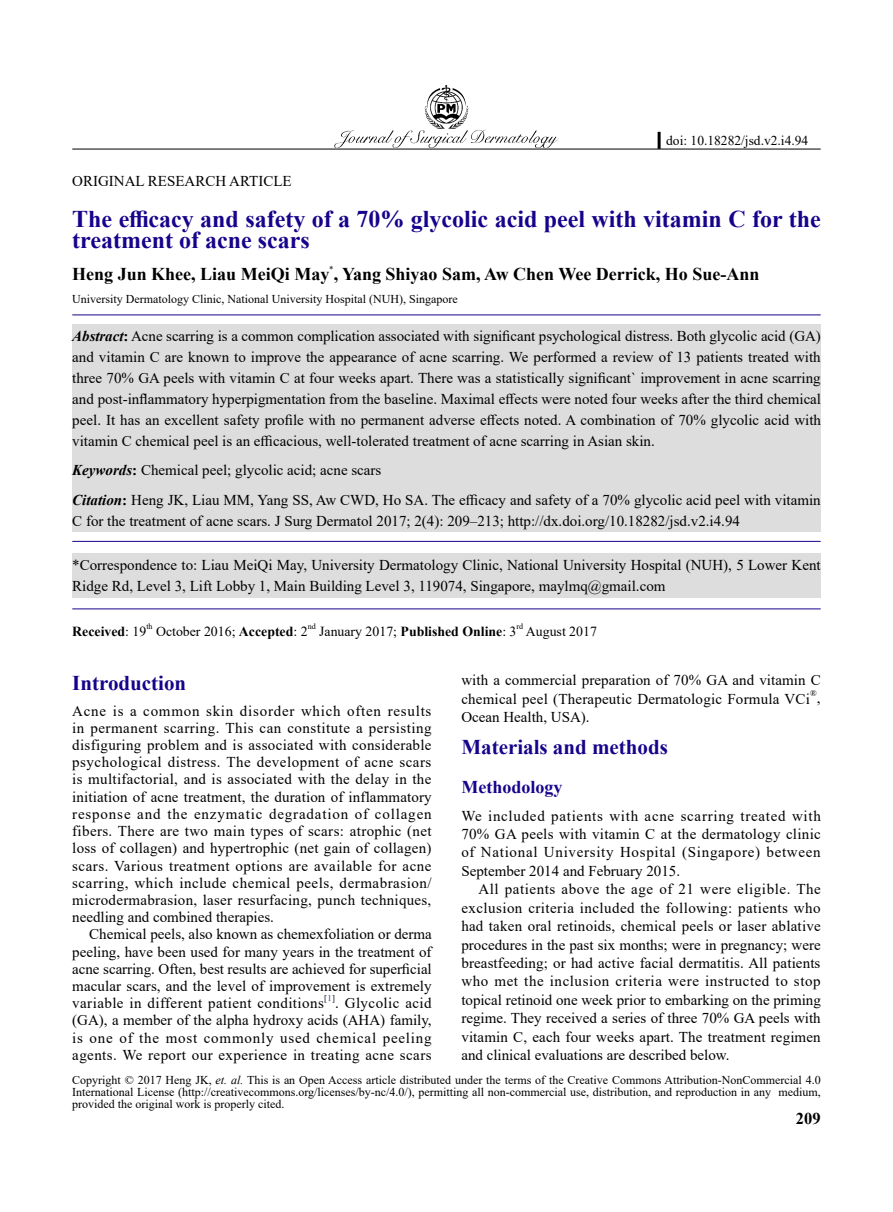
<style>
.page{position:relative;width:893px;height:1212px;background:#fff}
.page>*{position:absolute;margin:0;border:0;box-sizing:border-box;transform-origin:0 0}
.t1{font:700 24px/21.3px "Times New Roman";color:#16038b}
.t2{font:700 21px "Times New Roman";color:#16038b}
.t3{font:700 18px "Times New Roman";color:#000}
.t4{font:700 18px "Times New Roman";color:#16038b}
.t5{font:700 16.5px "Times New Roman";color:#000}
.t6{font:15px/17.2px "Times New Roman";color:#000;text-align:justify}
.t7{font:700 13.8px "Times New Roman";color:#000}
.t8{font:13.8px "Times New Roman";color:#000}
.t9{font:13.5px "Times New Roman";color:#000}
.t10{font:12px/12px "Times New Roman";color:#000;text-align:justify}
.t11{font:8.7px "Times New Roman";color:#000}
.t12{font:8.1px "Times New Roman";color:#000}
.s1{font-weight:700;font-style:italic}
.s2{font-weight:700}
.s3{font-weight:400}
.s4{color:#0645ad}
.s5{font-style:italic}
</style>
<div class="page">
<img style="left:330px;top:85px;width:228px;height:64px">
<hr style="left:658px;top:132px;width:3px;height:17px;background:#000">
<hr style="left:72px;top:149px;width:749px;height:1px;background:#000">
<hr style="left:72px;top:315px;width:749px;height:1px;background:#16038b">
<div style="left:72px;top:324px;width:749px;height:208px;background:#ddd"></div>
<hr style="left:72px;top:541px;width:749px;height:1px;background:#16038b">
<div style="left:72px;top:553px;width:749px;height:44px;background:#ddd"></div>
<hr style="left:72px;top:609px;width:749px;height:1px;background:#16038b">
<p class="t9" style="left:666px;top:131px;width:144px">doi: 10.18282/jsd.v2.i4.94</p>
<p class="t6" style="left:72px;top:172px;width:221px">ORIGINAL RESEARCH ARTICLE</p>
<h1 class="t1" style="left:72px;top:208px;width:750px">The efficacy and safety of a 70% glycolic acid peel with vitamin C for the treatment of acne scars</h1>
<p class="t3" style="left:72px;top:261px;width:689px">Heng Jun Khee, Liau MeiQi May<sup>*</sup>, Yang Shiyao Sam, Aw Chen Wee Derrick, Ho Sue-Ann</p>
<p class="t10" style="left:72px;top:293px;width:387px">University Dermatology Clinic, National University Hospital (NUH), Singapore</p>
<p class="t6" style="left:72px;top:325px;width:750px;line-height:21px"><span class="s1">Abstract</span><span class="s2">:</span> Acne scarring is a common complication associated with significant psychological distress. Both glycolic acid (GA) and vitamin C are known to improve the appearance of acne scarring. We performed a review of 13 patients treated with three 70% GA peels with vitamin C at four weeks apart. There was a statistically significant` improvement in acne scarring and post-inflammatory hyperpigmentation from the baseline. Maximal effects were noted four weeks after the third chemical peel. It has an excellent safety profile with no permanent adverse effects noted. A combination of 70% glycolic acid with vitamin C chemical peel is an efficacious, well-tolerated treatment of acne scarring in Asian skin.</p>
<p class="t6" style="left:72px;top:455px;width:750px;line-height:29.5px"><span class="s1">Keywords</span><span class="s2">:</span> Chemical peel; glycolic acid; acne scars<br><span class="s1">Citation</span><span class="s2">:</span> Heng JK, Liau MM, Yang SS, Aw CWD, Ho SA. The efficacy and safety of a 70% glycolic acid peel with vitamin</p>
<p class="t6" style="left:72px;top:511px;width:669px">C for the treatment of acne scars. J Surg Dermatol 2017; 2(4): 209–213; http://dx.doi.org/10.18282/jsd.v2.i4.94</p>
<p class="t6" style="left:72px;top:554px;width:750px;line-height:21px">*Correspondence to: Liau MeiQi May, University Dermatology Clinic, National University Hospital (NUH), 5 Lower Kent<br>Ridge Rd, Level 3, Lift Lobby 1, Main Building Level 3, 119074, Singapore, maylmq@gmail.com</p>
<p class="t7" style="left:72px;top:621px;width:76px">Received<span class="s3">: 19</span></p>
<p class="t12" style="left:146px;top:621px;width:8px">th</p>
<p class="t8" style="left:156px;top:621px;width:153px">October 2016; <span class="s2">Accepted</span>: 2</p>
<p class="t12" style="left:308px;top:621px;width:10px">nd</p>
<p class="t7" style="left:319px;top:621px;width:199px"><span class="s3">January 2017;</span> Published Online<span class="s3">: 3</span></p>
<p class="t12" style="left:516px;top:621px;width:8px">rd</p>
<p class="t8" style="left:526px;top:621px;width:73px">August 2017</p>
<h2 class="t2" style="left:72px;top:668px;width:115px">Introduction</h2>
<p class="t6" style="left:72px;top:701px;width:361px">Acne is a common skin disorder which often results in permanent scarring. This can constitute a persisting disfiguring problem and is associated with considerable psychological distress. The development of acne scars is multifactorial, and is associated with the delay in the initiation of acne treatment, the duration of inflammatory response and the enzymatic degradation of collagen fibers. There are two main types of scars: atrophic (net loss of collagen) and hypertrophic (net gain of collagen) scars. Various treatment options are available for acne scarring, which include chemical peels, dermabrasion/ microdermabrasion, laser resurfacing, punch techniques, needling and combined therapies.</p>
<p class="t6" style="left:72px;top:925px;width:361px;text-indent:17px">Chemical peels, also known as chemexfoliation or derma peeling, have been used for many years in the treatment of acne scarring. Often, best results are achieved for superficial macular scars, and the level of improvement is extremely variable in different patient conditions</p>
<p class="t6" style="left:461px;top:670px;width:361px;line-height:18.5px">with a commercial preparation of 70% GA and vitamin C chemical peel (Therapeutic Dermatologic Formula VCi</p>
<p class="t11" style="left:810px;top:687px;width:8px">®</p>
<p class="t6" style="left:817px;top:689px;width:5px">,</p>
<p class="t6" style="left:461px;top:708px;width:130px">Ocean Health, USA).</p>
<h2 class="t2" style="left:461px;top:732px;width:208px">Materials and methods</h2>
<p class="t4" style="left:461px;top:774px;width:102px">Methodology</p>
<p class="t6" style="left:461px;top:806px;width:361px;line-height:18.5px">We included patients with acne scarring treated with 70% GA peels with vitamin C at the dermatology clinic of National University Hospital (Singapore) between September 2014 and February 2015.</p>
<p class="t6" style="left:461px;top:879px;width:361px;line-height:18.5px;text-indent:17px">All patients above the age of 21 were eligible. The exclusion criteria included the following: patients who had taken oral retinoids, chemical peels or laser ablative procedures in the past six months; were in pregnancy; were breastfeeding; or had active facial dermatitis. All patients who met the inclusion criteria were instructed to stop topical retinoid one week prior to embarking on the priming regime. They received a series of three 70% GA peels with vitamin C, each four weeks apart. The treatment regimen and clinical evaluations are described below.</p>
<p class="t11" style="left:324px;top:992px;width:12px">[<span class="s4">1</span>]</p>
<p class="t6" style="left:72px;top:994px;width:361px;text-indent:263px">. Glycolic acid (GA), a member of the alpha hydroxy acids (AHA) family, is one of the most commonly used chemical peeling agents. We report our experience in treating acne scars</p>
<p class="t10" style="left:72px;top:1074px;width:750px">Copyright © 2017 Heng JK, <span class="s5">et. al.</span> This is an Open Access article distributed under the terms of the Creative Commons Attribution-NonCommercial 4.0<br>International License (http://creativecommons.org/licenses/by-nc/4.0/), permitting all non-commercial use, distribution, and reproduction in any medium, provided the original work is properly cited.</p>
<p class="t5" style="left:796px;top:1107px;width:26px">209</p>
</div>
